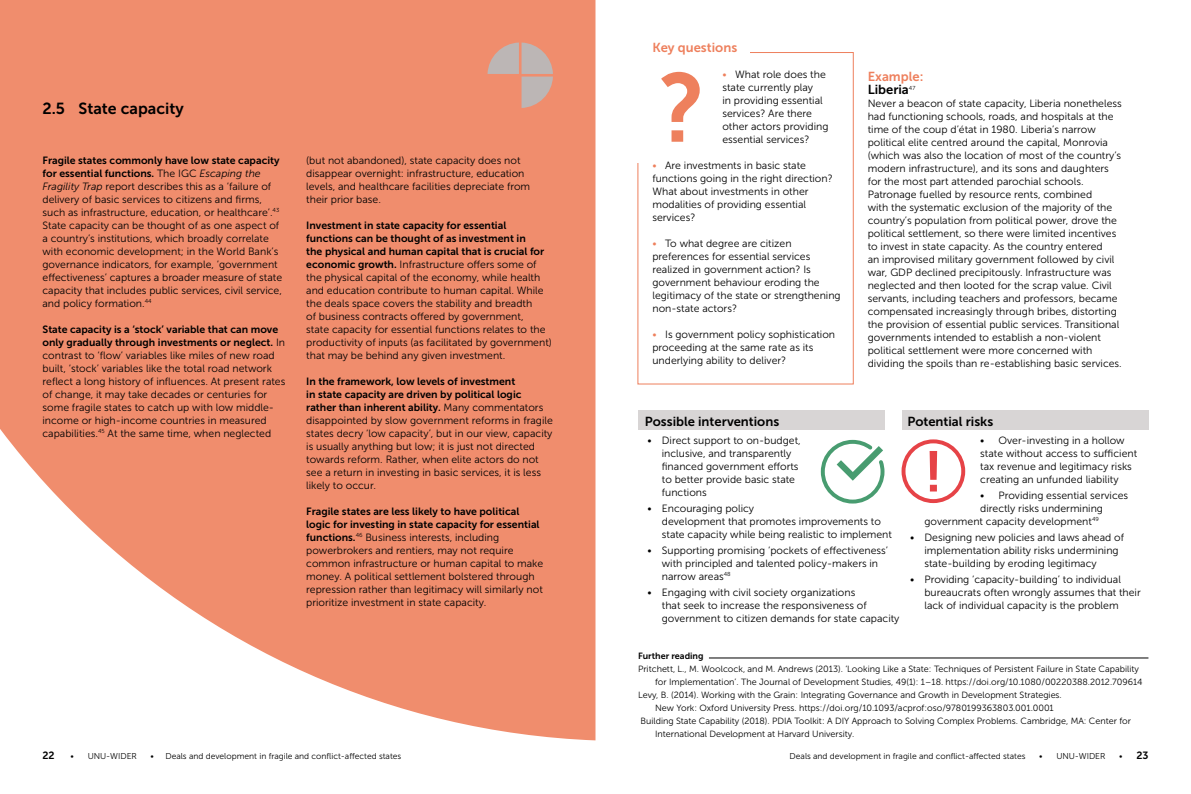
<style>
.page{position:relative;width:1191px;height:794px;background:#fff}
.page>*{position:absolute;margin:0;border:0;box-sizing:border-box;transform-origin:0 0}
.t1{font:16px "Museo Sans 700";color:#000}
.t2{font:13px "Museo Sans 700";color:#000}
.t3{font:13px "Museo Sans 700";color:#ee805d}
.t4{font:10.5px/13px "Museo Sans 300";color:#000}
.t5{font:10.5px/13px "Museo Sans 700";color:#000}
.t6{font:9px "Museo Sans 300";color:#000}
.t7{font:9px "Museo Sans 700";color:#000}
.t8{font:8.5px "Museo Sans 300";color:#000}
.t9{font:5.8px "Museo Sans 300";color:#000}
.s1{font-family:"Museo Sans 300"}
.s2{font-family:"Museo Sans 300";font-style:italic}
.s3{font-style:italic}
.s4{font-family:"Museo Sans 700"}
.s5{color:#ee805d}
.s6{font-family:"Museo Sans 300";font-size:8.5px}
</style>
<div class="page">
<svg style="left:0;top:0;width:595px;height:740px;background:#f29c80"></svg>
<div style="left:638px;top:410px;width:246px;height:20px;background:#d8d5d5"></div>
<div style="left:901px;top:410px;width:247px;height:20px;background:#d8d5d5"></div>
<svg style="left:661px;top:72px;width:38px;height:70px"></svg>
<svg style="left:487px;top:43px;width:66px;height:65px;background:#d4a293"></svg>
<hr style="left:709px;top:658px;width:439px;height:1px;background:#000">
<svg style="left:929px;top:451px;width:8px;height:40px"></svg>
<div style="left:901px;top:439px;width:64px;height:64px;border:4px solid #e64347;border-radius:50%"></div>
<svg style="left:820px;top:439px;width:65px;height:65px"></svg>
<h1 class="t1" style="left:43px;top:100px;width:143px">2.5 State capacity</h1>
<p class="t5" style="left:43px;top:154px;width:239px">Fragile states commonly have low state capacity for essential functions. <span class="s1">The IGC</span> <span class="s2">Escaping the</span></p>
<p class="t4" style="left:43px;top:180px;width:241px"><span class="s3">Fragility Trap</span> report describes this as a ‘failure of delivery of basic services to citizens and firms, such as infrastructure, education, or healthcare’.<sup>43<br></sup>State capacity can be thought of as one aspect of a country’s institutions, which broadly correlate with economic development; in the World Bank’s governance indicators, for example, ‘government effectiveness’ captures a broader measure of state capacity that includes public services, civil service, and policy formation.<sup>44</sup></p>
<p class="t5" style="left:43px;top:323px;width:244px">State capacity is a ‘stock’ variable that can move only gradually through investments or neglect. <span class="s1">In</span></p>
<p class="t4" style="left:43px;top:349px;width:244px">contrast to ‘flow’ variables like miles of new road built, ‘stock’ variables like the total road network reflect a long history of influences. At present rates of change, it may take decades or centuries for some fragile states to catch up with low middle&shy;income or high-income countries in measured capabilities.<sup>45</sup> At the same time, when neglected</p>
<p class="t4" style="left:306px;top:154px;width:225px">(but not abandoned), state capacity does not disappear overnight: infrastructure, education levels, and healthcare facilities depreciate from their prior base.</p>
<p class="t5" style="left:306px;top:219px;width:239px">Investment in state capacity for essential functions can be thought of as investment in the physical and human capital that is crucial for</p>
<p class="t4" style="left:306px;top:258px;width:247px"><span class="s4">economic growth.</span> Infrastructure offers some of the physical capital of the economy, while health and education contribute to human capital. While the deals space covers the stability and breadth<br>of business contracts offered by government,<br>state capacity for essential functions relates to the productivity of inputs (as facilitated by government) that may be behind any given investment.</p>
<p class="t5" style="left:306px;top:375px;width:238px">In the framework, low levels of investment<br>in state capacity are driven by political logic rather than inherent ability. <span class="s1">Many commentators</span></p>
<p class="t4" style="left:306px;top:414px;width:248px">disappointed by slow government reforms in fragile states decry ‘low capacity’, but in our view, capacity is usually anything but low; it is just not directed towards reform. Rather, when elite actors do not see a return in investing in basic services, it is less likely to occur.</p>
<p class="t5" style="left:306px;top:505px;width:235px">Fragile states are less likely to have political logic for investing in state capacity for essential</p>
<p class="t4" style="left:306px;top:531px;width:238px"><span class="s4">functions.</span><sup>46</sup> Business interests, including powerbrokers and rentiers, may not require common infrastructure or human capital to make money. A political settlement bolstered through repression rather than legitimacy will similarly not prioritize investment in state capacity.</p>
<p class="t3" style="left:652px;top:40px;width:86px">Key questions</p>
<p class="t4" style="left:722px;top:68px;width:108px"><span class="s5">•</span> What role does the state currently play<br>in providing essential services? Are there other actors providing essential services?</p>
<p class="t4" style="left:652px;top:159px;width:182px"><span class="s5">•</span> Are investments in basic state functions going in the right direction?<br>What about investments in other modalities of providing essential services?</p>
<p class="t4" style="left:652px;top:237px;width:190px"><span class="s5">•</span> To what degree are citizen preferences for essential services realized in government action? Is government behaviour eroding the legitimacy of the state or strengthening non-state actors?</p>
<p class="t4" style="left:652px;top:328px;width:184px"><span class="s5">•</span> Is government policy sophistication proceeding at the same rate as its underlying ability to deliver?</p>
<p class="t3" style="left:867px;top:69px;width:57px">Example:</p>
<p class="t2" style="left:867px;top:82px;width:43px">Liberia</p>
<p class="t9" style="left:909px;top:85px;width:8px">47</p>
<p class="t4" style="left:867px;top:97px;width:256px">Never a beacon of state capacity, Liberia nonetheless had functioning schools, roads, and hospitals at the time of the coup d’état in 1980. Liberia’s narrow political elite centred around the capital, Monrovia (which was also the location of most of the country’s modern infrastructure), and its sons and daughters for the most part attended parochial schools.<br>Patronage fuelled by resource rents, combined<br>with the systematic exclusion of the majority of the country’s population from political power, drove the political settlement, so there were limited incentives to invest in state capacity. As the country entered<br>an improvised military government followed by civil war, GDP declined precipitously. Infrastructure was neglected and then looted for the scrap value. Civil servants, including teachers and professors, became compensated increasingly through bribes, distorting the provision of essential public services. Transitional governments intended to establish a non-violent political settlement were more concerned with dividing the spoils than re-establishing basic services.</p>
<p class="t2" style="left:645px;top:414px;width:136px">Possible interventions</p>
<p class="t4" style="left:662px;top:434px;width:140px;text-indent:-14px">• Direct support to on-budget, inclusive, and transparently financed government efforts to better provide basic state functions</p>
<p class="t4" style="left:662px;top:502px;width:232px;text-indent:-14px">• Encouraging policy<br>development that promotes improvements to state capacity while being realistic to implement</p>
<p class="t4" style="left:662px;top:544px;width:228px;text-indent:-14px">• Supporting promising ‘pockets of effectiveness’ with principled and talented policy-makers in narrow areas<sup>48</sup></p>
<p class="t4" style="left:662px;top:586px;width:239px;text-indent:-14px">• Engaging with civil society organizations<br>that seek to increase the responsiveness of government to citizen demands for state capacity</p>
<p class="t2" style="left:907px;top:414px;width:87px">Potential risks</p>
<p class="t4" style="left:980px;top:434px;width:158px">• Over-investing in a hollow state without access to sufficient tax revenue and legitimacy risks creating an unfunded liability</p>
<p class="t4" style="left:980px;top:489px;width:149px">• Providing essential services</p>
<p class="t4" style="left:980px;top:502px;width:124px">directly risks undermining</p>
<p class="t4" style="left:924px;top:515px;width:176px">government capacity development<sup>49</sup></p>
<p class="t4" style="left:924px;top:531px;width:201px;text-indent:-14px">• Designing new policies and laws ahead of implementation ability risks undermining state-building by eroding legitimacy</p>
<p class="t4" style="left:924px;top:573px;width:218px;text-indent:-14px">• Providing ‘capacity-building’ to individual bureaucrats often wrongly assumes that their lack of individual capacity is the problem</p>
<p class="t7" style="left:638px;top:651px;width:67px">Further reading</p>
<p class="t6" style="left:638px;top:664px;width:502px">Pritchett, L., M. Woolcock, and M. Andrews (2013). ‘Looking Like a State: Techniques of Persistent Failure in State Capability</p>
<p class="t6" style="left:655px;top:677px;width:489px">for Implementation’. The Journal of Development Studies, 49(1): 1–18. https://doi.org/10.1080/00220388.2012.709614</p>
<p class="t6" style="left:638px;top:690px;width:425px">Levy, B. (2014). Working with the Grain: Integrating Governance and Growth in Development Strategies.</p>
<p class="t6" style="left:655px;top:703px;width:400px">New York: Oxford University Press. https://doi.org/10.1093/acprof:oso/9780199363803.001.0001</p>
<p class="t6" style="left:640px;top:716px;width:492px">Building State Capability (2018). PDIA Toolkit: A DIY Approach to Solving Complex Problems. Cambridge, MA: Center for</p>
<p class="t6" style="left:655px;top:729px;width:201px">International Development at Harvard University.</p>
<p class="t5" style="left:43px;top:749px;width:14px">22</p>
<p class="t8" style="left:71px;top:752px;width:68px">• UNU-WIDER</p>
<p class="t8" style="left:151px;top:752px;width:252px">• Deals and development in fragile and conflict-affected states</p>
<p class="t8" style="left:789px;top:752px;width:237px">Deals and development in fragile and conflict-affected states</p>
<p class="t8" style="left:1039px;top:752px;width:68px">• UNU-WIDER</p>
<p class="t5" style="left:1119px;top:749px;width:31px"><span class="s6">•</span> 23</p>
</div>
